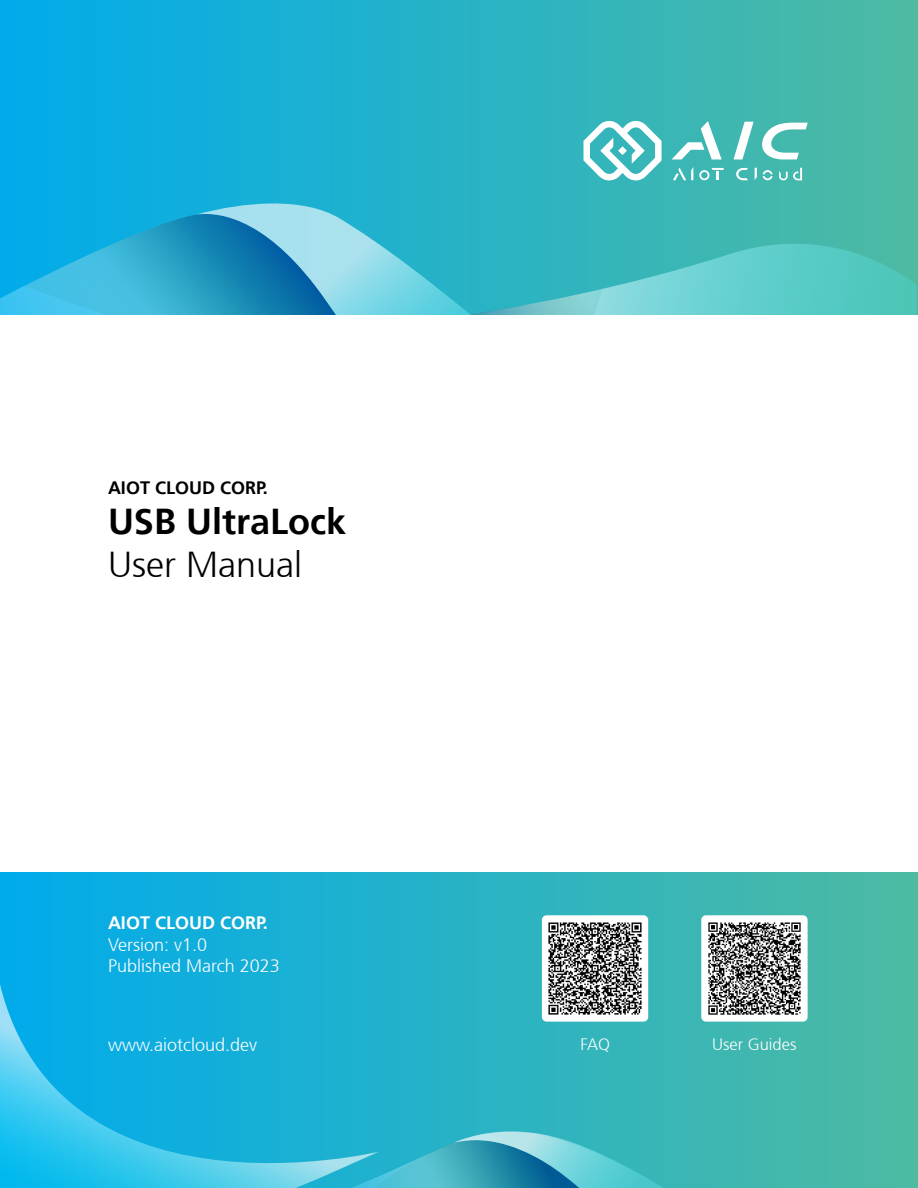
<style>
.page{position:relative;width:918px;height:1188px;background:#fff}
.page>*{position:absolute;margin:0;border:0;box-sizing:border-box;transform-origin:0 0}
.t1{font:700 36px "Frutiger 65";color:#000}
.t2{font:300 36px "Frutiger 45";color:#000}
.t3{font:300 18px/21.6px "Frutiger 45";color:#fff}
.t4{font:700 18px "Frutiger 65";color:#fff}
.t5{font:700 18px "Frutiger 65";color:#000}
.t6{font:300 16.5px "Frutiger 45";color:#fff}
</style>
<div class="page">
<div style="left:0;top:0;width:918px;height:314px;background:linear-gradient(to right,#00abeb,#4ebaa2)"></div>
<div style="left:0;top:872px;width:918px;height:316px;background:linear-gradient(to right,#00abeb,#4ebaa2)"></div>
<svg style="left:0;top:973px;width:380px;height:215px;background:#17b2de"></svg>
<svg style="left:78px;top:1124px;width:619px;height:64px;background:#39b8d0"></svg>
<svg style="left:602px;top:244px;width:315px;height:70px;background:#58c8c4"></svg>
<svg style="left:0;top:203px;width:602px;height:111px;background:#39b2d0"></svg>
<div style="left:542px;top:915px;width:106px;height:107px;background:#fff;border-radius:5px"></div>
<div style="left:701px;top:915px;width:107px;height:107px;background:#fff;border-radius:5px"></div>
<img style="left:548px;top:922px;width:94px;height:93px">
<img style="left:708px;top:922px;width:93px;height:93px">
<svg style="left:673px;top:167px;width:20px;height:13px"></svg>
<svg style="left:755px;top:168px;width:2px;height:12px"></svg>
<svg style="left:736px;top:168px;width:12px;height:12px"></svg>
<svg style="left:699px;top:168px;width:25px;height:12px"></svg>
<svg style="left:763px;top:170px;width:10px;height:10px"></svg>
<svg style="left:779px;top:168px;width:23px;height:12px"></svg>
<svg style="left:734px;top:122px;width:20px;height:37px"></svg>
<svg style="left:760px;top:123px;width:48px;height:36px"></svg>
<svg style="left:671px;top:121px;width:51px;height:38px"></svg>
<svg style="left:583px;top:120px;width:79px;height:60px"></svg>
<p class="t5" style="left:108px;top:478px;width:161px">AIOT CLOUD CORP.</p>
<h1 class="t1" style="left:108px;top:501px;width:240px">USB UltraLock</h1>
<h1 class="t2" style="left:108px;top:545px;width:196px">User Manual</h1>
<p class="t4" style="left:108px;top:912px;width:161px">AIOT CLOUD CORP.</p>
<p class="t3" style="left:108px;top:934px;width:173px">Version: v1.0<br>Published March 2023</p>
<p class="t3" style="left:108px;top:1035px;width:151px">www.aiotcloud.dev</p>
<p class="t6" style="left:581px;top:1035px;width:31px">FAQ</p>
<p class="t6" style="left:712px;top:1035px;width:86px">User Guides</p>
</div>
